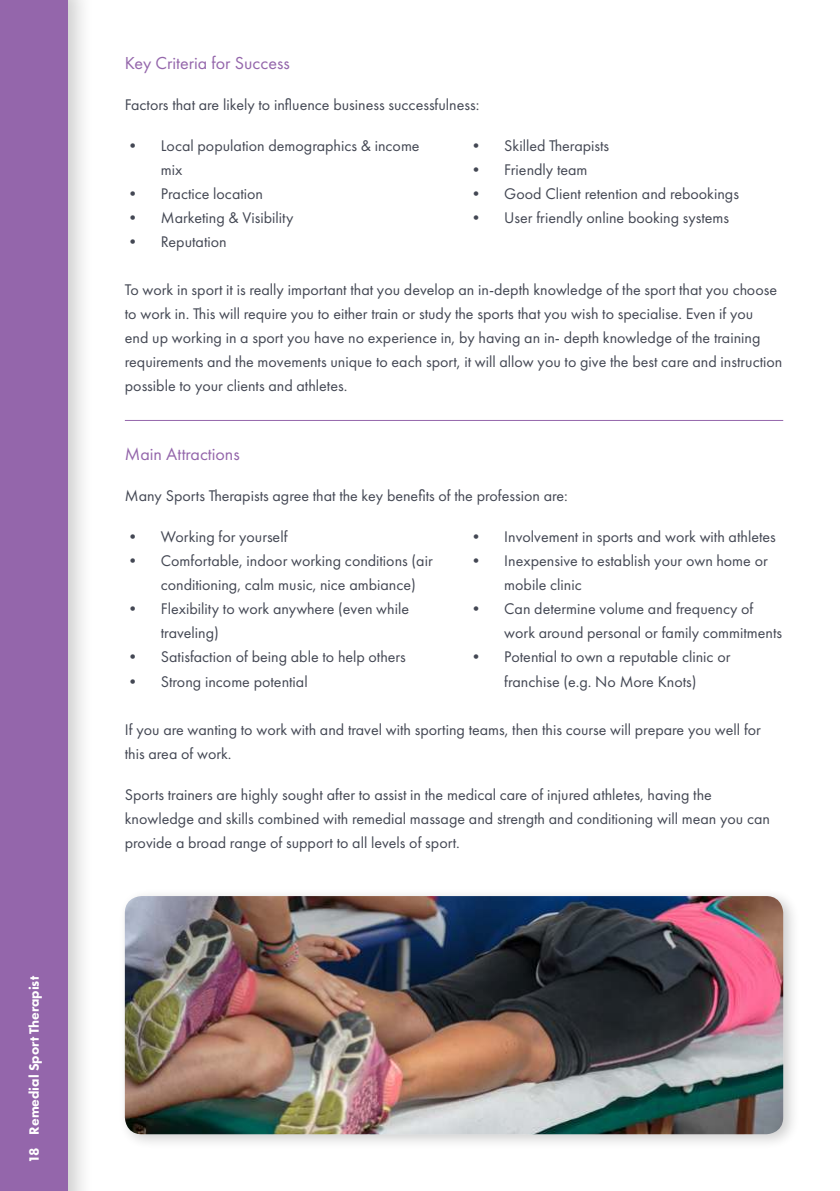
<style>
.page{position:relative;width:840px;height:1191px;background:#fff}
.page>*{position:absolute;margin:0;border:0;box-sizing:border-box;transform-origin:0 0}
.t1{font:18px "Futura PT";color:#9466ab}
.t2{font:16px/24px "Futura PT";color:#434753}
.t3{font:800 14px "Futura PT";color:#fff}
</style>
<div class="page">
<div style="left:0;top:0;width:94px;height:1191px;background:#000;opacity:.2"></div>
<div style="left:1px;top:0;width:67px;height:1191px;background:#9466ab"></div>
<div style="left:117px;top:887px;width:682px;height:263px;background:#000;opacity:.2"></div>
<img style="left:125px;top:896px;width:657px;height:238px">
<hr style="left:125px;top:420px;width:657px;height:1px;background:#9466ab">
<p class="t3" style="left:28px;top:1162px;width:188px;rotate:-90deg">18 Remedial Sport Therapist</p>
<p class="t1" style="left:125px;top:55px;width:166px">Key Criteria for Success</p>
<p class="t2" style="left:125px;top:93px;width:356px">Factors that are likely to influence business successfulness:</p>
<p class="t2" style="left:161px;top:134px;width:260px;text-indent:-36px">• Local population demographics &amp; income mix</p>
<p class="t2" style="left:125px;top:182px;width:140px">• Practice location</p>
<p class="t2" style="left:125px;top:206px;width:170px">• Marketing &amp; Visibility</p>
<p class="t2" style="left:125px;top:230px;width:103px">• Reputation</p>
<p class="t2" style="left:468px;top:134px;width:142px">• Skilled Therapists</p>
<p class="t2" style="left:468px;top:158px;width:121px">• Friendly team</p>
<p class="t2" style="left:468px;top:182px;width:272px">• Good Client retention and rebookings</p>
<p class="t2" style="left:468px;top:206px;width:262px">• User friendly online booking systems</p>
<p class="t2" style="left:125px;top:278px;width:658px">To work in sport it is really important that you develop an in-depth knowledge of the sport that you choose to work in. This will require you to either train or study the sports that you wish to specialise. Even if you<br>end up working in a sport you have no experience in, by having an in- depth knowledge of the training requirements and the movements unique to each sport, it will allow you to give the best care and instruction possible to your clients and athletes.</p>
<p class="t1" style="left:125px;top:447px;width:116px">Main Attractions</p>
<p class="t2" style="left:125px;top:485px;width:444px">Many Sports Therapists agree that the key benefits of the profession are:</p>
<p class="t2" style="left:125px;top:526px;width:164px">• Working for yourself</p>
<p class="t2" style="left:161px;top:550px;width:273px;text-indent:-36px">• Comfortable, indoor working conditions (air conditioning, calm music, nice ambiance)</p>
<p class="t2" style="left:161px;top:598px;width:249px;text-indent:-36px">• Flexibility to work anywhere (even while traveling)</p>
<p class="t2" style="left:125px;top:646px;width:282px">• Satisfaction of being able to help others</p>
<p class="t2" style="left:125px;top:670px;width:184px">• Strong income potential</p>
<p class="t2" style="left:468px;top:526px;width:309px">• Involvement in sports and work with athletes</p>
<p class="t2" style="left:504px;top:550px;width:265px;text-indent:-36px">• Inexpensive to establish your own home or mobile clinic</p>
<p class="t2" style="left:504px;top:598px;width:279px;text-indent:-36px">• Can determine volume and frequency of work around personal or family commitments</p>
<p class="t2" style="left:468px;top:646px;width:263px;text-align:center">• Potential to own a reputable clinic or franchise (e.g. No More Knots)</p>
<p class="t2" style="left:125px;top:718px;width:637px">If you are wanting to work with and travel with sporting teams, then this course will prepare you well for this area of work.</p>
<p class="t2" style="left:125px;top:783px;width:646px">Sports trainers are highly sought after to assist in the medical care of injured athletes, having the knowledge and skills combined with remedial massage and strength and conditioning will mean you can provide a broad range of support to all levels of sport.</p>
</div>
